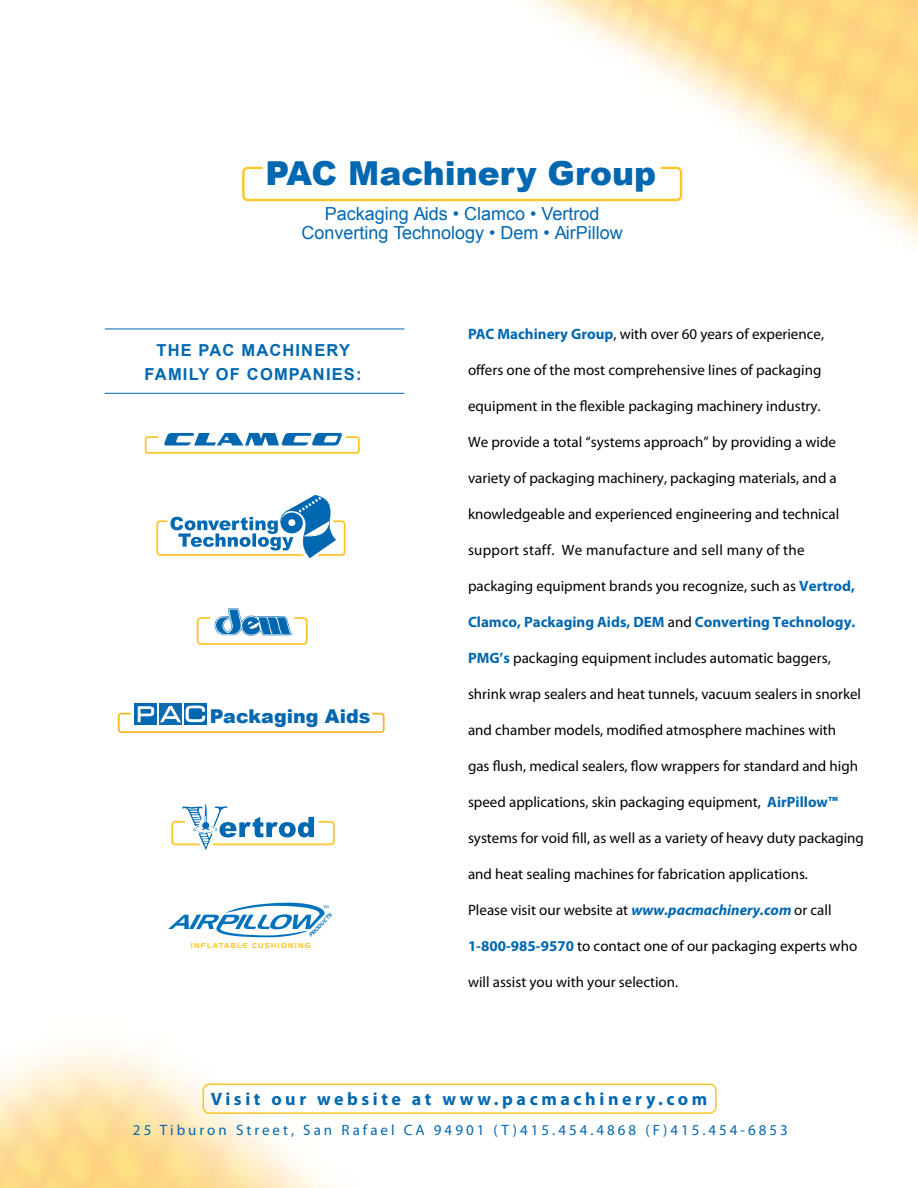
<style>
.page{position:relative;width:918px;height:1188px;background:#fff}
.page>*{position:absolute;margin:0;border:0;box-sizing:border-box;transform-origin:0 0}
.t1{font:900 33px "Arial";color:#0067b1}
.t2{font:900 19.05px "Arial";color:#0067b1}
.t3{font:18px/18.9px "Arial";color:#0067b1;text-align:center}
.t4{font:700 18px "Myriad Pro";letter-spacing:.2em;color:#0067b1}
.t5{font:700 16.5px "Arial";letter-spacing:.07em;color:#0067b1}
.t6{font:15px "Myriad Pro";color:#000}
.t7{font:15px "Myriad Pro";letter-spacing:.2em;color:#0067b1}
.t8{font:700 15px "Myriad Pro";color:#0067b1}
.t9{font:15px "Myriad Pro";letter-spacing:.02em;color:#000}
.t10{font:7.5px "Handel Gothic";letter-spacing:.18em;color:#ffc425}
.t11{font:italic 5.4px "Handel Gothic";color:#0071bc}
.s1{font-weight:700;color:#0067b1}
.s2{font-weight:400;color:#000}
.s3{font-weight:700;font-style:italic;color:#0067b1}
</style>
<div class="page">
<div style="left:197px;top:617px;width:111px;height:28px;border:2px solid #ffc425;border-radius:3px"></div>
<svg style="left:214px;top:608px;width:78px;height:28px"></svg>
<svg style="left:171px;top:804px;width:164px;height:46px"></svg>
<div style="left:184px;top:703px;width:23px;height:21px;background:#0067b1"></div>
<div style="left:159px;top:703px;width:23px;height:22px;background:#0d6cb0"></div>
<div style="left:135px;top:703px;width:22px;height:22px;background:#0067b1"></div>
<svg style="left:137px;top:705px;width:69px;height:18px"></svg>
<div style="left:118px;top:713px;width:267px;height:20px;border:2px solid #f3b526;border-radius:3px"></div>
<svg style="left:156px;top:495px;width:190px;height:63px"></svg>
<div style="left:145px;top:436px;width:215px;height:18px;border:2px solid #ffc425;border-radius:2px"></div>
<svg style="left:164px;top:433px;width:178px;height:13px"></svg>
<img style="left:0;top:1047px;width:387px;height:141px">
<hr style="left:105px;top:393px;width:299px;height:1px;background:#0067b1">
<hr style="left:105px;top:329px;width:299px;height:1px;background:#0067b1">
<div style="left:203px;top:1084px;width:514px;height:30px;border:2px solid #ffc425;border-radius:6px"></div>
<div style="left:242px;top:167px;width:440px;height:34px;border:2px solid #ffc425;border-radius:4px"></div>
<svg style="left:168px;top:902px;width:160px;height:35px"></svg>
<h1 class="t1" style="left:265px;top:149px;width:392px">PAC Machinery Group</h1>
<p class="t3" style="left:301px;top:204px;width:323px">Packaging Aids • Clamco • Vertrod<br>Converting Technology • Dem • AirPillow</p>
<p class="t5" style="left:156px;top:339px;width:99px">THE PAC MAC</p>
<p class="t5" style="left:283px;top:339px;width:69px">HINERY</p>
<p class="t5" style="left:145px;top:363px;width:13px">FAM</p>
<p class="t5" style="left:183px;top:363px;width:105px">ILY OF COMPA</p>
<p class="t5" style="left:313px;top:363px;width:50px">NIES:</p>
<p class="t2" style="left:210px;top:702px;width:162px">Packaging Aids</p>
<p class="t11" style="left:308px;top:934px;width:32px;rotate:-46deg">PRODUCTS</p>
<p class="t10" style="left:191px;top:942px;width:121px">INFLATABLE CUSHIONING</p>
<p class="t6" style="left:468px;top:324px;width:358px"><span class="s1">PAC Machinery Group</span>, with over 60 years of experience,</p>
<p class="t6" style="left:468px;top:360px;width:355px">offers one of the most comprehensive lines of packaging</p>
<p class="t6" style="left:468px;top:396px;width:354px">equipment in the flexible packaging machinery industry.</p>
<p class="t6" style="left:468px;top:432px;width:370px">We provide a total “systems approach” by providing a wide</p>
<p class="t6" style="left:468px;top:468px;width:370px">variety of packaging machinery, packaging materials, and a</p>
<p class="t6" style="left:468px;top:504px;width:373px">knowledgeable and experienced engineering and technical</p>
<p class="t9" style="left:468px;top:540px;width:338px">support staff. We manufacture and sell many of the</p>
<p class="t6" style="left:468px;top:576px;width:389px">packaging equipment brands you recognize, such as <span class="s1">Vertrod,</span></p>
<p class="t8" style="left:468px;top:612px;width:389px">Clamco, Packaging Aids, DEM <span class="s2">and</span> Converting Technology.</p>
<p class="t6" style="left:468px;top:648px;width:364px"><span class="s1">PMG’s</span> packaging equipment includes automatic baggers,</p>
<p class="t6" style="left:468px;top:684px;width:395px">shrink wrap sealers and heat tunnels, vacuum sealers in snorkel</p>
<p class="t6" style="left:468px;top:720px;width:370px">and chamber models, modified atmosphere machines with</p>
<p class="t6" style="left:468px;top:756px;width:392px">gas flush, medical sealers, flow wrappers for standard and high</p>
<p class="t6" style="left:468px;top:792px;width:371px">speed applications, skin packaging equipment, <span class="s1">AirPillow™</span></p>
<p class="t6" style="left:468px;top:828px;width:397px">systems for void fill, as well as a variety of heavy duty packaging</p>
<p class="t6" style="left:468px;top:864px;width:342px">and heat sealing machines for fabrication applications.</p>
<p class="t6" style="left:468px;top:900px;width:365px">Please visit our website at <span class="s3">www.pacmachinery.com</span> or call</p>
<p class="t6" style="left:468px;top:936px;width:391px"><span class="s1">1-800-985-9570</span> to contact one of our packaging experts who</p>
<p class="t6" style="left:468px;top:972px;width:212px">will assist you with your selection.</p>
<p class="t4" style="left:211px;top:1087px;width:498px">Visit our website at www.pacmachinery.com</p>
<p class="t7" style="left:133px;top:1121px;width:657px">25 Tiburon Street, San Rafael CA 94901 (T)415.454.4868 (F)415.454-6853</p>
</div>
